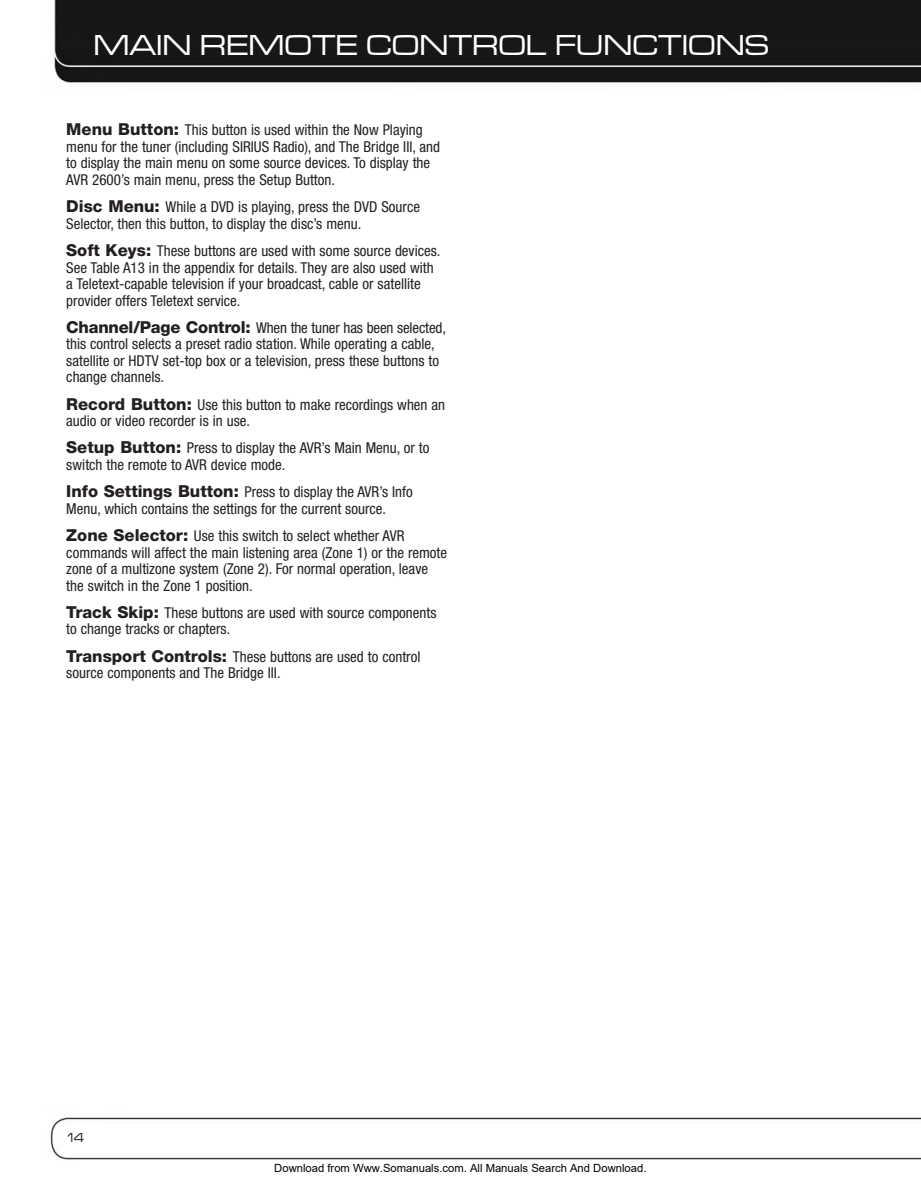
<style>
.page{position:relative;width:921px;height:1189px;background:#fff}
.page>*{position:absolute;margin:0;border:0;box-sizing:border-box;transform-origin:0 0}
.t1{font:30px "Microgramma EF Medium Extend";color:#fff}
.t2{font:condensed 15px/16.5px "Helvetica Neue";color:#231f20}
.t3{font:13.5px "Microgramma EF Medium Extend";color:#231f20;scale:.9 1}
.t4{font:11.25px "Arial";color:#000}
.s1{font-weight:800;font-stretch:normal;font-size:16.5px}
</style>
<div class="page">
<img style="left:50px;top:1117px;width:870px;height:43px">
<div style="left:53px;top:0;width:867px;height:83px;background:#161616"></div>
<h1 class="t1" style="left:93px;top:36px;width:677px">MAIN REMOTE CONTROL FUNCTIONS</h1>
<p class="t2" style="left:66px;top:123px;width:375px"><span class="s1">Menu Button:</span> This button is used within the Now Playing menu for the tuner (including SIRIUS Radio), and The Bridge III, and to display the main menu on some source devices. To display the AVR 2600’s main menu, press the Setup Button.</p>
<p class="t2" style="left:66px;top:200px;width:355px"><span class="s1">Disc Menu:</span> While a DVD is playing, press the DVD Source<br>Selector, then this button, to display the disc’s menu.</p>
<p class="t2" style="left:66px;top:244px;width:375px"><span class="s1">Soft Keys:</span> These buttons are used with some source devices.<br>See Table A13 in the appendix for details. They are also used with a Teletext-capable television if your broadcast, cable or satellite provider offers Teletext service.</p>
<p class="t2" style="left:66px;top:321px;width:381px"><span class="s1">Channel/Page Control:</span> When the tuner has been selected, this control selects a preset radio station. While operating a cable, satellite or HDTV set-top box or a television, press these buttons to change channels.</p>
<p class="t2" style="left:66px;top:397px;width:380px"><span class="s1">Record Button:</span> Use this button to make recordings when an audio or video recorder is in use.</p>
<p class="t2" style="left:66px;top:441px;width:364px"><span class="s1">Setup Button:</span> Press to display the AVR’s Main Menu, or to switch the remote to AVR device mode.</p>
<p class="t2" style="left:66px;top:485px;width:348px"><span class="s1">Info Settings Button:</span> Press to display the AVR’s Info<br>Menu, which contains the settings for the current source.</p>
<p class="t2" style="left:66px;top:529px;width:382px"><span class="s1">Zone Selector:</span> Use this switch to select whether AVR commands will affect the main listening area (Zone 1) or the remote zone of a multizone system (Zone 2). For normal operation, leave the switch in the Zone 1 position.</p>
<p class="t2" style="left:66px;top:606px;width:371px"><span class="s1">Track Skip:</span> These buttons are used with source components to change tracks or chapters.</p>
<p class="t2" style="left:66px;top:649px;width:355px"><span class="s1">Transport Controls:</span> These buttons are used to control source components and The Bridge III.</p>
<p class="t3" style="left:67px;top:1133px;width:20px">14</p>
<p class="t4" style="left:274px;top:1161px;width:373px">Download from Www.Somanuals.com. All Manuals Search And Download.</p>
</div>
